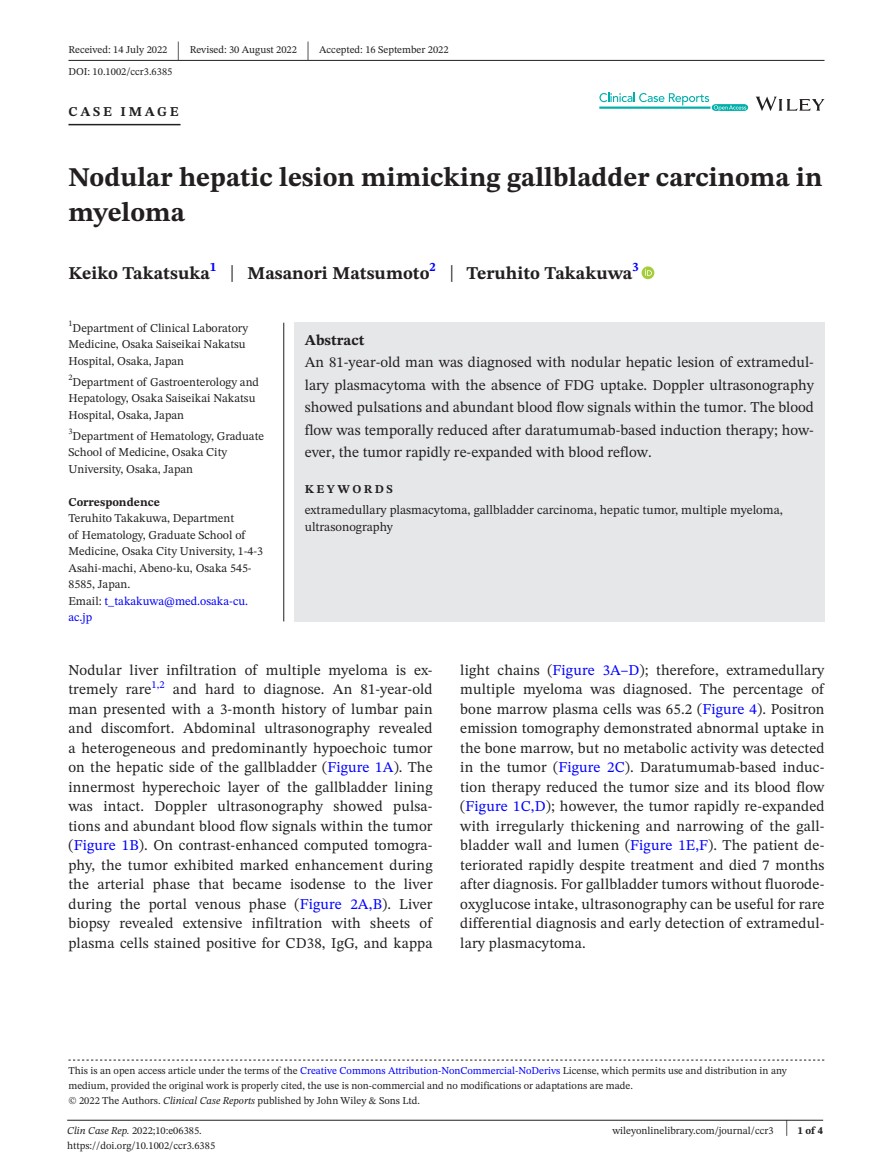
<style>
.page{position:relative;width:893px;height:1174px;background:#fff}
.page>*{position:absolute;margin:0;border:0;box-sizing:border-box;transform-origin:0 0}
.t1{font:700 27px/34.5px "STIX Two Text";color:#231f20}
.t2{font:25.65px "STIX Two Text";color:#231f20;scale:.49 1}
.t3{font:700 18px "STIX Two Text";color:#231f20}
.t4{font:15px/19.5px "STIX Two Text";letter-spacing:.01em;color:#231f20;text-align:justify}
.t5{font:700 15px "STIX Two Text";color:#231f20}
.t6{font:700 13.5px "STIX Two Text";letter-spacing:.2em;color:#231f20}
.t7{font:12.75px/17.2px "STIX Two Text";color:#231f20}
.t8{font:12px/16.5px "STIX Two Text";color:#231f20}
.t9{font:700 12px "STIX Two Text";color:#231f20}
.t10{font:700 12px "STIX Two Text";letter-spacing:.2em;color:#231f20}
.t11{font:10.5px/15px "STIX Two Text";color:#231f20}
.t12{font:700 10.5px "STIX Two Text";color:#231f20}
.t13{font:10.5px "STIX Two Text";color:#00f}
.s1{font-weight:400;font-size:23.4px}
.s2{color:#00f}
.s3{font-style:italic}
.s4{font-weight:400;font-size:22.2px}
</style>
<div class="page">
<hr style="left:67px;top:1119px;width:756px;height:1px;background:#231f20">
<svg style="left:756px;top:97px;width:68px;height:14px"></svg>
<svg style="left:599px;top:93px;width:149px;height:18px"></svg>
<hr style="left:68px;top:60px;width:756px;height:1px;background:#231f20">
<hr style="left:68px;top:124px;width:113px;height:1px;background:#231f20">
<div style="left:642px;top:266px;width:12px;height:13px;background:#a5cd39;border-radius:50%"></div>
<svg style="left:645px;top:269px;width:7px;height:7px"></svg>
<svg style="left:68px;top:1059px;width:756px;height:1px"></svg>
<hr style="left:283px;top:323px;width:1px;height:298px;background:#231f20">
<div style="left:294px;top:323px;width:530px;height:219px;background:#e6e7e9"></div>
<div style="left:294px;top:541px;width:530px;height:80px;background:#e6e7e9"></div>
<p class="t11" style="left:68px;top:42px;width:101px">Received: 14 July 2022</p>
<h2 class="t2" style="left:177px;top:32px;width:8px">|</h2>
<p class="t11" style="left:190px;top:42px;width:109px">Revised: 30 August 2022</p>
<h2 class="t2" style="left:306px;top:32px;width:8px">|</h2>
<p class="t11" style="left:319px;top:42px;width:131px">Accepted: 16 September 2022</p>
<p class="t11" style="left:68px;top:64px;width:105px">DOI: 10.1002/ccr3.6385</p>
<p class="t6" style="left:68px;top:101px;width:112px">CASE IMAGE</p>
<h1 class="t1" style="left:68px;top:161px;width:755px">Nodular hepatic lesion mimicking gallbladder carcinoma in myeloma</h1>
<p class="t3" style="left:68px;top:260px;width:572px">Keiko Takatsuka<sup>1</sup> <span class="s1">|</span> Masanori Matsumoto<sup>2</sup> <span class="s1">|</span> Teruhito Takakuwa<sup>3</sup></p>
<p class="t8" style="left:68px;top:319px;width:181px"><sup>1</sup>Department of Clinical Laboratory<br>Medicine, Osaka Saiseikai Nakatsu<br>Hospital, Osaka, Japan</p>
<p class="t8" style="left:68px;top:373px;width:192px"><sup>2</sup>Department of Gastroenterology and<br>Hepatology, Osaka Saiseikai Nakatsu<br>Hospital, Osaka, Japan</p>
<p class="t8" style="left:68px;top:427px;width:197px"><sup>3</sup>Department of Hematology, Graduate<br>School of Medicine, Osaka City<br>University, Osaka, Japan</p>
<p class="t9" style="left:68px;top:493px;width:93px">Correspondence</p>
<p class="t8" style="left:68px;top:510px;width:196px">Teruhito Takakuwa, Department<br>of Hematology, Graduate School of<br>Medicine, Osaka City University, 1-4-3<br>Asahi-machi, Abeno-ku, Osaka 545-<br>8585, Japan.<br>Email: <span class="s2">t_takakuwa@med.osaka-cu. ac.jp</span></p>
<p class="t5" style="left:305px;top:329px;width:61px">Abstract</p>
<p class="t4" style="left:305px;top:351px;width:511px;line-height:22.5px">An 81-year-old man was diagnosed with nodular hepatic lesion of extramedul&shy;lary plasmacytoma with the absence of FDG uptake. Doppler ultrasonography showed pulsations and abundant blood flow signals within the tumor. The blood flow was temporally reduced after daratumumab-based induction therapy; how&shy;ever, the tumor rapidly re-expanded with blood reflow.</p>
<p class="t10" style="left:305px;top:480px;width:90px">KEYWORDS</p>
<p class="t7" style="left:305px;top:501px;width:480px">extramedullary plasmacytoma, gallbladder carcinoma, hepatic tumor, multiple myeloma, ultrasonography</p>
<p class="t4" style="left:68px;top:660px;width:366px">Nodular liver infiltration of multiple myeloma is ex&shy;tremely rare</p>
<p class="t13" style="left:152px;top:676px;width:15px">1,2</p>
<p class="t4" style="left:68px;top:679px;width:366px;text-indent:104px">and hard to diagnose. An 81-year-old man presented with a 3-month history of lumbar pain and discomfort. Abdominal ultrasonography revealed a heterogeneous and predominantly hypoechoic tumor on the hepatic side of the gallbladder (<span class="s2">Figure 1A</span>). The innermost hyperechoic layer of the gallbladder lining was intact. Doppler ultrasonography showed pulsa&shy;tions and abundant blood flow signals within the tumor (<span class="s2">Figure 1B</span>). On contrast-enhanced computed tomogra&shy;phy, the tumor exhibited marked enhancement during the arterial phase that became isodense to the liver during the portal venous phase (<span class="s2">Figure 2A,B</span>). Liver biopsy revealed extensive infiltration with sheets of plasma cells stained positive for CD38, IgG, and kappa</p>
<p class="t4" style="left:460px;top:660px;width:366px">light chains (<span class="s2">Figure 3A–D</span>); therefore, extramedullary multiple myeloma was diagnosed. The percentage of bone marrow plasma cells was 65.2 (<span class="s2">Figure 4</span>). Positron emission tomography demonstrated abnormal uptake in the bone marrow, but no metabolic activity was detected in the tumor (<span class="s2">Figure 2C</span>). Daratumumab-based induc&shy;tion therapy reduced the tumor size and its blood flow (<span class="s2">Figure 1C,D</span>); however, the tumor rapidly re-expanded with irregularly thickening and narrowing of the gall&shy;bladder wall and lumen (<span class="s2">Figure 1E,F</span>). The patient de&shy;teriorated rapidly despite treatment and died 7 months after diagnosis. For gallbladder tumors without fluorode&shy;oxyglucose intake, ultrasonography can be useful for rare differential diagnosis and early detection of extramedul&shy;lary plasmacytoma.</p>
<p class="t11" style="left:68px;top:1063px;width:720px">This is an open access article under the terms of the <span class="s2">Creative Commons Attribution-NonCommercial-NoDerivs</span> License, which permits use and distribution in any medium, provided the original work is properly cited, the use is non-commercial and no modifications or adaptations are made.<br>© 2022 The Authors. <span class="s3">Clinical Case Reports</span> published by John Wiley &amp; Sons Ltd.</p>
<p class="t11" style="left:67px;top:1123px;width:136px"><span class="s3">Clin Case Rep.</span> 2022;10:e06385.</p>
<p class="t12" style="left:785px;top:1123px;width:39px"><span class="s4">|</span> 1 of 4</p>
<p class="t11" style="left:67px;top:1138px;width:150px">https://doi.org/10.1002/ccr3.6385</p>
<p class="t11" style="left:612px;top:1123px;width:163px">wileyonlinelibrary.com/journal/ccr3</p>
</div>
